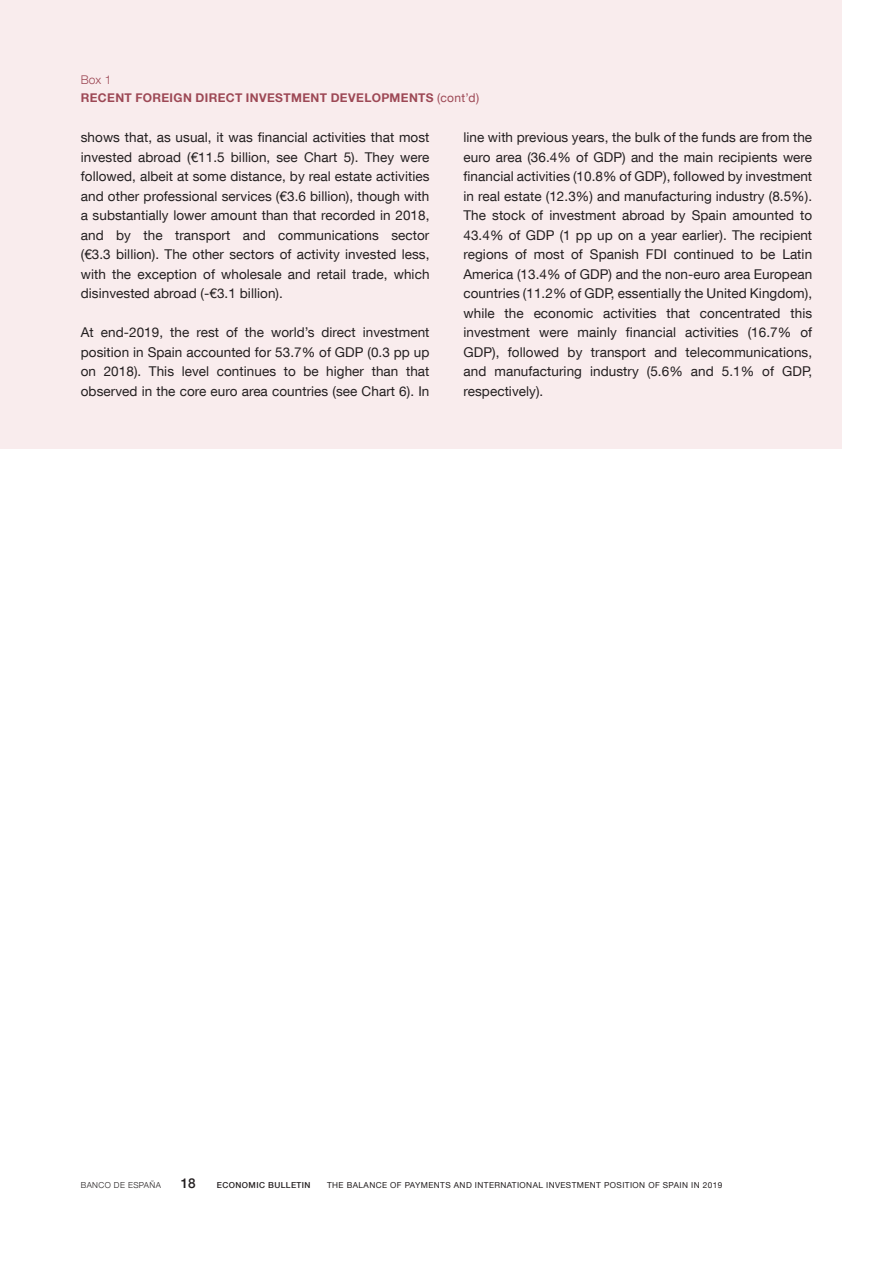
<style>
.page{position:relative;width:893px;height:1263px;background:#fff}
.page>*{position:absolute;margin:0;border:0;box-sizing:border-box;transform-origin:0 0}
.Texto_recuadro{font:13.5px/19.5px "Bd E Neue Helvetica";letter-spacing:.005em;color:#231f20;text-align:justify}
.t1{font:500 13.5px "Bd E Neue Helvetica";color:#231f20}
.Título_recuadro{font:700 12px "Bd E Neue Helvetica";letter-spacing:.03em;color:#9d4855}
.Numero_recuadro{font:300 12px "Bd E Neue Helvetica";color:#9d4855}
.t2{font:8.25px "Bd E Neue Helvetica";letter-spacing:.05em;color:#231f20}
.t3{font:500 8.25px "Bd E Neue Helvetica";letter-spacing:.05em;color:#231f20}
.t4{font:300 8.25px "Bd E Neue Helvetica";letter-spacing:.05em;color:#231f20}
.s1{font-weight:400}
</style>
<div class="page">
<div style="left:0;top:0;width:842px;height:449px;background:#f9eced"></div>
<p class="Numero_recuadro" style="left:81px;top:72px;width:32px">Box 1</p>
<p class="Título_recuadro" style="left:81px;top:90px;width:400px">RECENT FOREIGN DIRECT INVESTMENT DEVELOPMENTS <span class="s1">(cont’d)</span></p>
<p class="Texto_recuadro" style="left:81px;top:128px;width:350px">shows that, as usual, it was financial activities that most invested abroad (€11.5 billion, see Chart 5). They were followed, albeit at some distance, by real estate activities and other professional services (€3.6 billion), though with a substantially lower amount than that recorded in 2018, and by the transport and communications sector (€3.3 billion). The other sectors of activity invested less, with the exception of wholesale and retail trade, which disinvested abroad (-€3.1 billion).</p>
<p class="Texto_recuadro" style="left:81px;top:322px;width:350px">At end-2019, the rest of the world’s direct investment position in Spain accounted for 53.7% of GDP (0.3 pp up on 2018). This level continues to be higher than that observed in the core euro area countries (see Chart 6). In</p>
<p class="Texto_recuadro" style="left:463px;top:128px;width:350px">line with previous years, the bulk of the funds are from the euro area (36.4% of GDP) and the main recipients were financial activities (10.8% of GDP), followed by investment in real estate (12.3%) and manufacturing industry (8.5%).<br>The stock of investment abroad by Spain amounted to 43.4% of GDP (1 pp up on a year earlier). The recipient regions of most of Spanish FDI continued to be Latin America (13.4% of GDP) and the non-euro area European countries (11.2% of GDP, essentially the United Kingdom), while the economic activities that concentrated this investment were mainly financial activities (16.7% of GDP), followed by transport and telecommunications, and manufacturing industry (5.6% and 5.1% of GDP, respectively).</p>
<p class="t4" style="left:81px;top:1180px;width:82px">BANCO DE ESPAÑA</p>
<p class="t1" style="left:181px;top:1175px;width:16px">18</p>
<p class="t3" style="left:217px;top:1180px;width:95px">ECONOMIC BULLETIN</p>
<p class="t2" style="left:327px;top:1180px;width:397px">THE BALANCE OF PAYMENTS AND INTERNATIONAL INVESTMENT POSITION OF SPAIN IN 2019</p>
</div>
